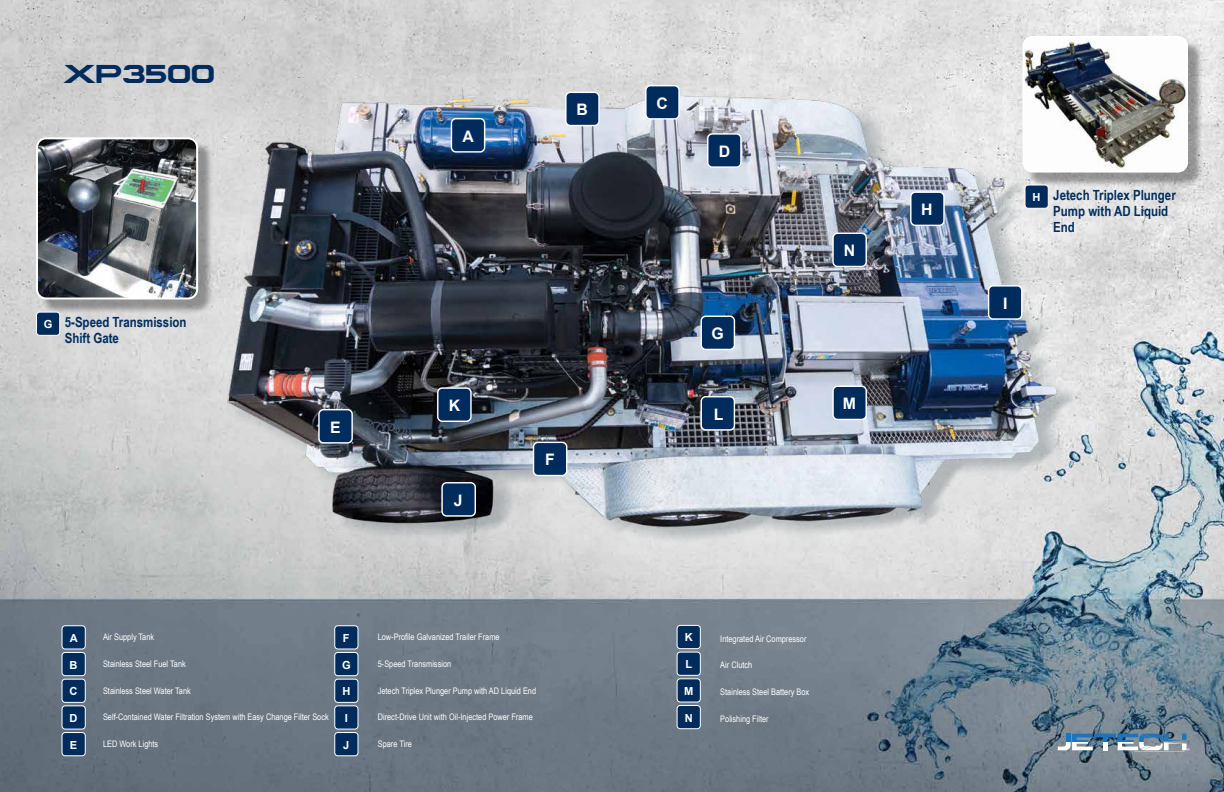
<style>
.page{position:relative;width:1224px;height:792px;background:#fff}
.page>*{position:absolute;margin:0;border:0;box-sizing:border-box;transform-origin:0 0}
.t1{font:700 27px "Plateia";letter-spacing:-.02em;color:#002c5d}
.t2{font:700 15.8px "Arial";color:#fff}
.t3{font:700 14px/16px "Arial Narrow";color:#002c5d}
.t4{font:700 11.1px "Arial";color:#fff}
.t5{font:9px "Arial Narrow";color:#fff}
</style>
<div class="page">
<img style="left:0;top:0;width:1224px;height:792px">
<img style="left:221px;top:71px;width:859px;height:471px">
<div style="left:62px;top:626px;width:23px;height:23px;background:#002c5d;border-radius:3px"></div>
<div style="left:62px;top:625px;width:24px;height:25px;border:1px solid #fff;border-radius:3px"></div>
<div style="left:335px;top:626px;width:23px;height:23px;background:#002c5d;border-radius:3px"></div>
<div style="left:334px;top:625px;width:25px;height:25px;border:1px solid #fff;border-radius:3px"></div>
<div style="left:62px;top:652px;width:23px;height:24px;background:#002c5d;border-radius:3px"></div>
<div style="left:62px;top:652px;width:24px;height:24px;border:1px solid #fff;border-radius:3px"></div>
<div style="left:335px;top:652px;width:23px;height:24px;background:#002c5d;border-radius:3px"></div>
<div style="left:334px;top:652px;width:25px;height:24px;border:1px solid #fff;border-radius:3px"></div>
<div style="left:677px;top:625px;width:23px;height:24px;background:#002c5d;border-radius:3px"></div>
<div style="left:677px;top:625px;width:24px;height:24px;border:1px solid #fff;border-radius:3px"></div>
<div style="left:62px;top:679px;width:23px;height:23px;background:#002c5d;border-radius:3px"></div>
<div style="left:62px;top:679px;width:24px;height:24px;border:1px solid #fff;border-radius:3px"></div>
<div style="left:335px;top:679px;width:23px;height:23px;background:#002c5d;border-radius:3px"></div>
<div style="left:334px;top:679px;width:25px;height:24px;border:1px solid #fff;border-radius:3px"></div>
<div style="left:677px;top:652px;width:23px;height:23px;background:#002c5d;border-radius:3px"></div>
<div style="left:677px;top:652px;width:24px;height:24px;border:1px solid #fff;border-radius:3px"></div>
<div style="left:62px;top:706px;width:23px;height:23px;background:#002c5d;border-radius:3px"></div>
<div style="left:62px;top:705px;width:24px;height:25px;border:1px solid #fff;border-radius:3px"></div>
<div style="left:335px;top:706px;width:23px;height:23px;background:#002c5d;border-radius:3px"></div>
<div style="left:334px;top:705px;width:25px;height:25px;border:1px solid #fff;border-radius:3px"></div>
<div style="left:677px;top:679px;width:23px;height:23px;background:#002c5d;border-radius:3px"></div>
<div style="left:677px;top:678px;width:24px;height:25px;border:1px solid #fff;border-radius:3px"></div>
<div style="left:62px;top:733px;width:23px;height:23px;background:#002c5d;border-radius:3px"></div>
<div style="left:62px;top:732px;width:24px;height:24px;border:1px solid #fff;border-radius:3px"></div>
<div style="left:335px;top:733px;width:23px;height:23px;background:#002c5d;border-radius:3px"></div>
<div style="left:334px;top:732px;width:25px;height:24px;border:1px solid #fff;border-radius:3px"></div>
<div style="left:677px;top:705px;width:23px;height:24px;background:#002c5d;border-radius:3px"></div>
<div style="left:677px;top:705px;width:24px;height:24px;border:1px solid #fff;border-radius:3px"></div>
<div style="left:40px;top:141px;width:173px;height:174px;background:#000;opacity:.35"></div>
<img style="left:37px;top:138px;width:160px;height:160px">
<div style="left:36px;top:137px;width:162px;height:162px;border:2px solid #fff;border-radius:9px"></div>
<div style="left:451px;top:119px;width:34px;height:33px;background:#002c5d;border-radius:5px"></div>
<div style="left:451px;top:118px;width:34px;height:35px;border:1px solid #fff;border-radius:5px"></div>
<div style="left:438px;top:388px;width:33px;height:33px;background:#002c5d;border-radius:5px"></div>
<div style="left:437px;top:387px;width:35px;height:35px;border:1px solid #fff;border-radius:5px"></div>
<div style="left:566px;top:92px;width:33px;height:34px;background:#002c5d;border-radius:5px"></div>
<div style="left:565px;top:92px;width:35px;height:34px;border:1px solid #fff;border-radius:5px"></div>
<div style="left:646px;top:86px;width:33px;height:33px;background:#002c5d;border-radius:5px"></div>
<div style="left:645px;top:85px;width:35px;height:35px;border:1px solid #fff;border-radius:5px"></div>
<div style="left:708px;top:134px;width:33px;height:33px;background:#002c5d;border-radius:5px"></div>
<div style="left:707px;top:133px;width:35px;height:35px;border:1px solid #fff;border-radius:5px"></div>
<div style="left:701px;top:397px;width:33px;height:33px;background:#002c5d;border-radius:5px"></div>
<div style="left:701px;top:396px;width:34px;height:35px;border:1px solid #fff;border-radius:5px"></div>
<div style="left:833px;top:386px;width:33px;height:33px;background:#002c5d;border-radius:5px"></div>
<div style="left:832px;top:386px;width:35px;height:34px;border:1px solid #fff;border-radius:5px"></div>
<div style="left:833px;top:233px;width:33px;height:33px;background:#002c5d;border-radius:5px"></div>
<div style="left:832px;top:233px;width:35px;height:34px;border:1px solid #fff;border-radius:5px"></div>
<div style="left:319px;top:410px;width:33px;height:33px;background:#002c5d;border-radius:5px"></div>
<div style="left:318px;top:409px;width:35px;height:35px;border:1px solid #fff;border-radius:5px"></div>
<div style="left:534px;top:442px;width:33px;height:34px;background:#002c5d;border-radius:5px"></div>
<div style="left:533px;top:442px;width:34px;height:34px;border:1px solid #fff;border-radius:5px"></div>
<div style="left:442px;top:483px;width:33px;height:33px;background:#002c5d;border-radius:5px"></div>
<div style="left:441px;top:482px;width:35px;height:35px;border:1px solid #fff;border-radius:5px"></div>
<div style="left:701px;top:316px;width:33px;height:33px;background:#002c5d;border-radius:5px"></div>
<div style="left:701px;top:316px;width:34px;height:34px;border:1px solid #fff;border-radius:5px"></div>
<div style="left:911px;top:192px;width:33px;height:33px;background:#002c5d;border-radius:5px"></div>
<div style="left:910px;top:191px;width:35px;height:35px;border:1px solid #fff;border-radius:5px"></div>
<div style="left:989px;top:286px;width:33px;height:33px;background:#002c5d;border-radius:5px"></div>
<div style="left:988px;top:285px;width:35px;height:35px;border:1px solid #fff;border-radius:5px"></div>
<div style="left:37px;top:312px;width:23px;height:23px;background:#002c5d;border-radius:3px"></div>
<div style="left:36px;top:312px;width:24px;height:24px;border:1px solid #fff;border-radius:3px"></div>
<div style="left:1027px;top:40px;width:176px;height:148px;background:#000;opacity:.35"></div>
<img style="left:1024px;top:37px;width:163px;height:135px">
<div style="left:1023px;top:36px;width:165px;height:137px;border:2px solid #fff;border-radius:9px"></div>
<div style="left:1025px;top:185px;width:23px;height:23px;background:#002c5d;border-radius:3px"></div>
<div style="left:1025px;top:185px;width:24px;height:24px;border:1px solid #fff;border-radius:3px"></div>
<svg style="left:1058px;top:734px;width:131px;height:16px"></svg>
<h1 class="t1" style="left:63px;top:58px;width:153px">XP3500</h1>
<h2 class="t2" style="left:463px;top:125px;width:13px">A</h2>
<h2 class="t2" style="left:577px;top:99px;width:13px">B</h2>
<p class="t4" style="left:44px;top:316px;width:10px">G</p>
<h3 class="t3" style="left:65px;top:313px;width:123px">5-Speed Transmission<br>Shift Gate</h3>
<h2 class="t2" style="left:330px;top:416px;width:12px">E</h2>
<h2 class="t2" style="left:449px;top:394px;width:13px">K</h2>
<h2 class="t2" style="left:454px;top:489px;width:10px">J</h2>
<h2 class="t2" style="left:545px;top:449px;width:11px">F</h2>
<p class="t5" style="left:103px;top:630px;width:53px">Air Supply Tank</p>
<p class="t5" style="left:103px;top:657px;width:84px">Stainless Steel Fuel Tank</p>
<p class="t5" style="left:103px;top:684px;width:89px">Stainless Steel Water Tank</p>
<p class="t5" style="left:103px;top:711px;width:227px">Self-Contained Water Filtration System with Easy Change Filter Sock</p>
<p class="t5" style="left:103px;top:737px;width:57px">LED Work Lights</p>
<p class="t4" style="left:70px;top:630px;width:10px">A</p>
<p class="t4" style="left:343px;top:630px;width:8px">F</p>
<p class="t4" style="left:70px;top:657px;width:10px">B</p>
<p class="t4" style="left:342px;top:657px;width:10px">G</p>
<p class="t4" style="left:70px;top:684px;width:10px">C</p>
<p class="t4" style="left:342px;top:684px;width:10px">H</p>
<p class="t4" style="left:70px;top:710px;width:10px">D</p>
<p class="t4" style="left:345px;top:710px;width:5px">I</p>
<p class="t4" style="left:70px;top:737px;width:9px">E</p>
<p class="t4" style="left:343px;top:737px;width:8px">J</p>
<p class="t5" style="left:378px;top:630px;width:123px">Low-Profile Galvanized Trailer Frame</p>
<p class="t5" style="left:378px;top:657px;width:75px">5-Speed Transmission</p>
<p class="t5" style="left:378px;top:684px;width:160px">Jetech Triplex Plunger Pump with AD Liquid End</p>
<p class="t5" style="left:378px;top:711px;width:157px">Direct-Drive Unit with Oil-Injected Power Frame</p>
<p class="t5" style="left:378px;top:737px;width:36px">Spare Tire</p>
<h2 class="t2" style="left:656px;top:92px;width:13px">C</h2>
<h2 class="t2" style="left:719px;top:140px;width:13px">D</h2>
<h2 class="t2" style="left:711px;top:323px;width:14px">G</h2>
<h2 class="t2" style="left:714px;top:403px;width:11px">L</h2>
<h2 class="t2" style="left:844px;top:240px;width:13px">N</h2>
<h2 class="t2" style="left:843px;top:393px;width:15px">M</h2>
<h2 class="t2" style="left:921px;top:198px;width:13px">H</h2>
<p class="t4" style="left:685px;top:630px;width:10px">K</p>
<p class="t4" style="left:685px;top:656px;width:8px">L</p>
<p class="t4" style="left:684px;top:683px;width:11px">M</p>
<p class="t4" style="left:685px;top:710px;width:10px">N</p>
<p class="t5" style="left:720px;top:632px;width:88px">Integrated Air Compressor</p>
<p class="t5" style="left:720px;top:659px;width:33px">Air Clutch</p>
<p class="t5" style="left:720px;top:685px;width:91px">Stainless Steel Battery Box</p>
<p class="t5" style="left:720px;top:712px;width:50px">Polishing Filter</p>
<h2 class="t2" style="left:1003px;top:292px;width:6px">I</h2>
<p class="t4" style="left:1033px;top:189px;width:10px">H</p>
<h3 class="t3" style="left:1053px;top:186px;width:124px">Jetech Triplex Plunger<br>Pump with AD Liquid<br>End</h3>
</div>
